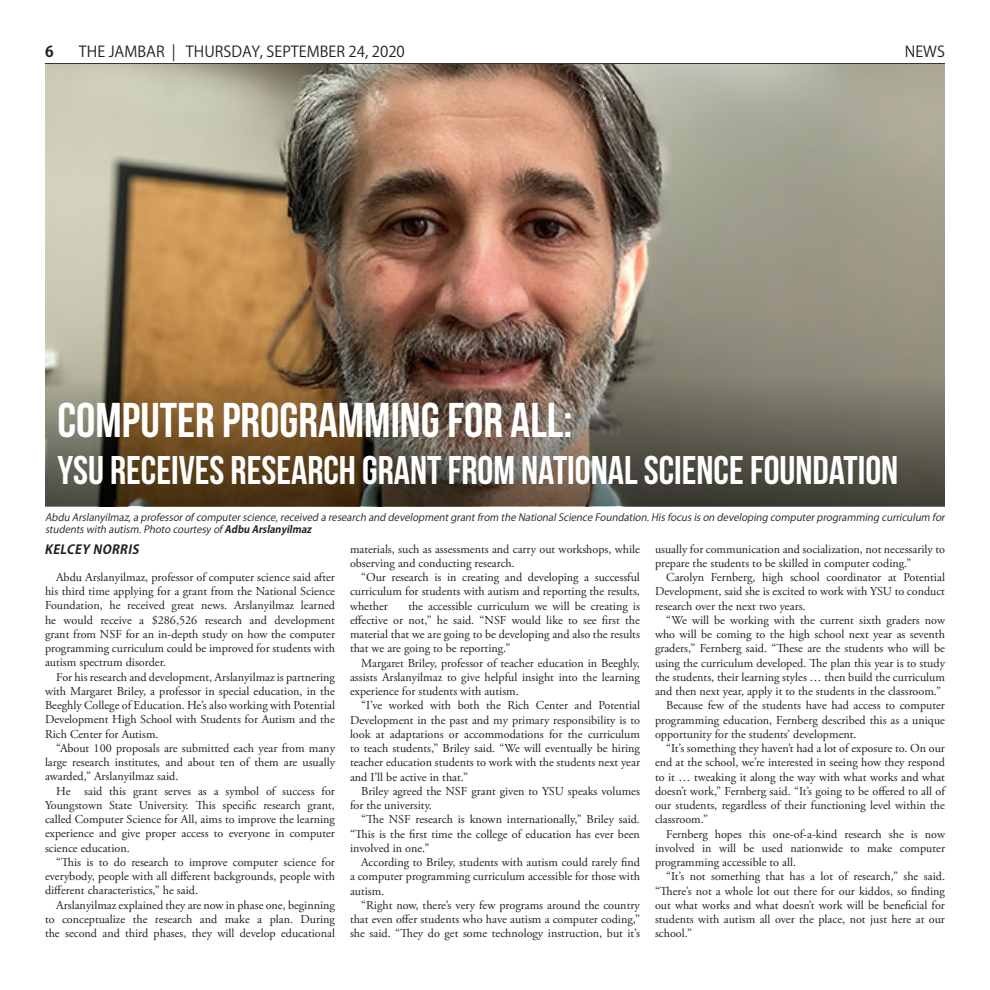
<style>
.page{position:relative;width:990px;height:990px;background:#fff}
.page>*{position:absolute;margin:0;border:0;box-sizing:border-box;transform-origin:0 0}
.t1{font:48.75px "Bebas Neue";color:#fff}
.t2{font:40px "Bebas Neue";color:#fff}
.t3{font:15px "Koz Go Pr 6 N";color:#231f20}
.t4{font:700 15px "Koz Go Pr 6 N";color:#231f20}
.t5{font:italic 700 12.5px "Koz Go Pr 6 N";color:#231f20}
.t6{font:12.12px/14.2px "Adobe Garamond Pro";color:#231f20;text-align:justify}
.t7{font:italic 10px/12px "Koz Go Pr 6 N";color:#231f20}
.s1{font-weight:700}
</style>
<div class="page">
<hr style="left:45px;top:63px;width:900px;height:2px;background:#231f20">
<img style="left:45px;top:65px;width:900px;height:310px">
<svg style="left:45px;top:375px;width:900px;height:131px;background:#655743"></svg>
<p class="t4" style="left:45px;top:43px;width:10px">6</p>
<p class="t3" style="left:79px;top:43px;width:327px">THE JAMBAR | THURSDAY, SEPTEMBER 24, 2020</p>
<p class="t3" style="left:905px;top:43px;width:42px">NEWS</p>
<p class="t1" style="left:58px;top:393px;width:517px">COMPUTER PROGRAMMING FOR ALL:</p>
<p class="t2" style="left:58px;top:448px;width:842px">YSU RECEIVES RESEARCH GRANT FROM NATIONAL SCIENCE FOUNDATION</p>
<p class="t7" style="left:45px;top:511px;width:904px">Abdu Arslanyilmaz,aprofessorofcomputerscience,received aresearch and developmentgrantfrom theNationalScienceFoundation.Hisfocusison developing computerprogramming curriculum for studentswith autism.Photo courtesyof<span class="s1">Adbu Arslanyilmaz</span></p>
<p class="t5" style="left:44px;top:543px;width:100px">KELCEY NORRIS</p>
<p class="t6" style="left:45px;top:570px;width:292px;text-indent:11px">Abdu Arslanyilmaz, professor of computer science said after his third time applying for a grant from the National Science Foundation, he received great news. Arslanyilmaz learned he would receive a $286,526 research and development grant from NSF for an in-depth study on how the computer programming curriculum could be improved for students with autism spectrum disorder.</p>
<p class="t6" style="left:45px;top:670px;width:292px;text-indent:11px">For his research and development, Arslanyilmaz is partnering with Margaret Briley, a professor in special education, in the Beeghly College of Education. He’s also working with Potential Development High School with Students for Autism and the Rich Center for Autism.</p>
<p class="t6" style="left:45px;top:741px;width:292px;text-indent:11px">“About 100 proposals are submitted each year from many large research institutes, and about ten of them are usually awarded,” Arslanyilmaz said.</p>
<p class="t6" style="left:45px;top:784px;width:292px;text-indent:11px">He said this grant serves as a symbol of success for Youngstown State University. This specific research grant, called Computer Science for All, aims to improve the learning experience and give proper access to everyone in computer science education.</p>
<p class="t6" style="left:45px;top:855px;width:291px;text-indent:11px">“This is to do research to improve computer science for everybody, people with all different backgrounds, people with different characteristics,” he said.</p>
<p class="t6" style="left:45px;top:898px;width:292px;text-indent:11px">Arslanyilmaz explained they are now in phase one, beginning to conceptualize the research and make a plan. During the second and third phases, they will develop educational</p>
<p class="t6" style="left:350px;top:542px;width:292px">materials, such as assessments and carry out workshops, while observing and conducting research.</p>
<p class="t6" style="left:350px;top:571px;width:291px;text-indent:11px">“Our research is in creating and developing a successful curriculum for students with autism and reporting the results, whether</p>
<p class="t6" style="left:350px;top:599px;width:292px;text-indent:58px">the accessible curriculum we will be creating is effective or not,” he said. “NSF would like to see first the material that we are going to be developing and also the results that we are going to be reporting.”</p>
<p class="t6" style="left:350px;top:656px;width:291px;text-indent:11px">Margaret Briley, professor of teacher education in Beeghly, assists Arslanyilmaz to give helpful insight into the learning experience for students with autism.</p>
<p class="t6" style="left:350px;top:699px;width:292px;text-indent:11px">“I’ve worked with both the Rich Center and Potential Development in the past and my primary responsibility is to look at adaptations or accommodations for the curriculum to teach students,” Briley said. “We will eventually be hiring teacher education students to work with the students next year and I’ll be active in that.”</p>
<p class="t6" style="left:350px;top:784px;width:291px;text-indent:11px">Briley agreed the NSF grant given to YSU speaks volumes for the university.</p>
<p class="t6" style="left:350px;top:813px;width:292px;text-indent:11px">“The NSF research is known internationally,” Briley said. “This is the first time the college of education has ever been involved in one.”</p>
<p class="t6" style="left:350px;top:856px;width:292px;text-indent:11px">According to Briley, students with autism could rarely find a computer programming curriculum accessible for those with autism.</p>
<p class="t6" style="left:350px;top:898px;width:292px;text-indent:11px">“Right now, there’s very few programs around the country that even offer students who have autism a computer coding,” she said. “They do get some technology instruction, but it’s</p>
<p class="t6" style="left:655px;top:542px;width:291px">usually for communication and socialization, not necessarily to prepare the students to be skilled in computer coding.”</p>
<p class="t6" style="left:655px;top:571px;width:292px;text-indent:11px">Carolyn Fernberg, high school coordinator at Potential Development, said she is excited to work with YSU to conduct research over the next two years.</p>
<p class="t6" style="left:655px;top:613px;width:292px;text-indent:11px">“We will be working with the current sixth graders now who will be coming to the high school next year as seventh graders,” Fernberg said. “These are the students who will be using the curriculum developed. The plan this year is to study the students, their learning styles … then build the curriculum and then next year, apply it to the students in the classroom.”</p>
<p class="t6" style="left:655px;top:699px;width:292px;text-indent:11px">Because few of the students have had access to computer programming education, Fernberg described this as a unique opportunity for the students’ development.</p>
<p class="t6" style="left:655px;top:742px;width:292px;text-indent:11px">“It’s something they haven’t had a lot of exposure to. On our end at the school, we’re interested in seeing how they respond to it … tweaking it along the way with what works and what doesn’t work,” Fernberg said. “It’s going to be offered to all of our students, regardless of their functioning level within the classroom.”</p>
<p class="t6" style="left:655px;top:827px;width:292px;text-indent:11px">Fernberg hopes this one-of-a-kind research she is now involved in will be used nationwide to make computer programming accessible to all.</p>
<p class="t6" style="left:655px;top:870px;width:292px;text-indent:11px">“It’s not something that has a lot of research,” she said. “There’s not a whole lot out there for our kiddos, so finding out what works and what doesn’t work will be beneficial for students with autism all over the place, not just here at our school.”</p>
</div>
